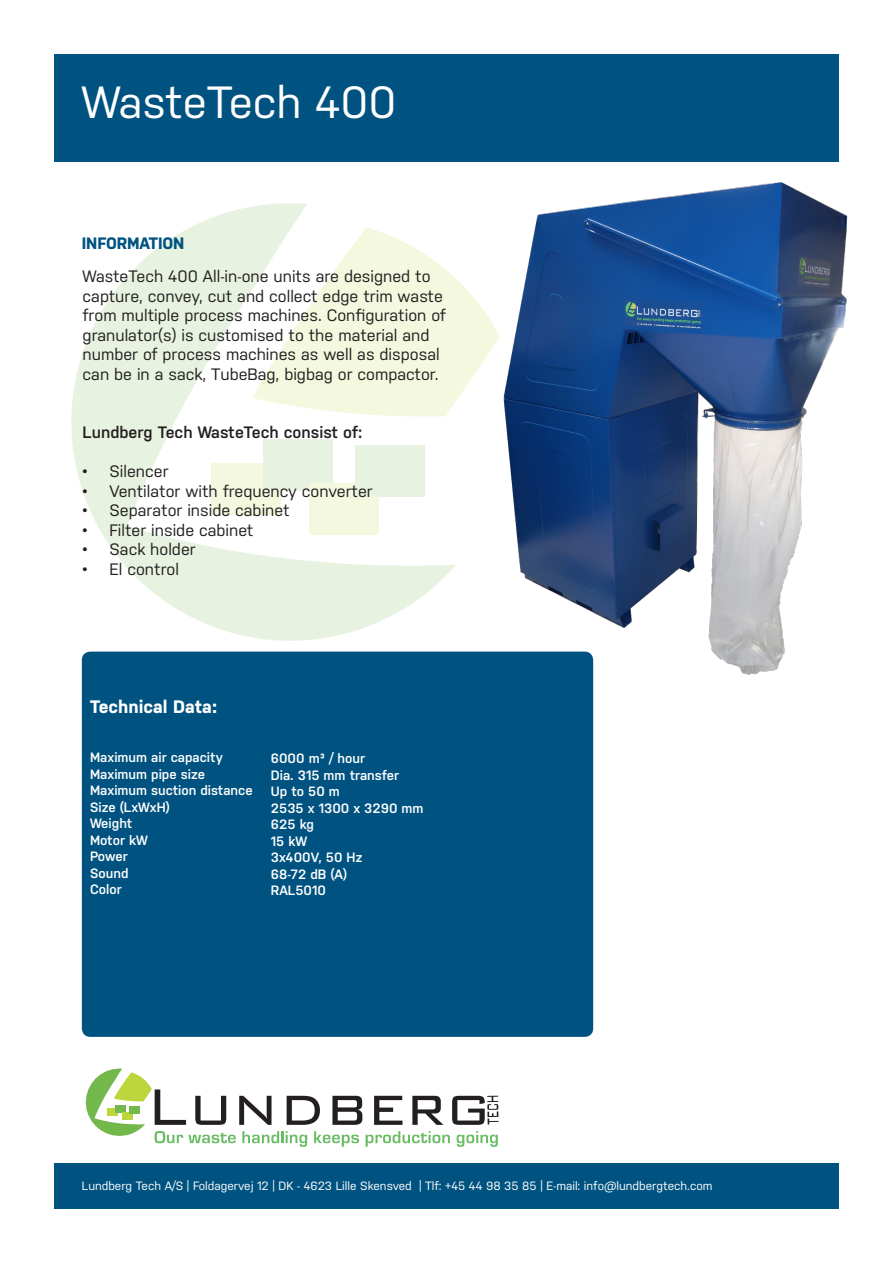
<style>
.page{position:relative;width:893px;height:1263px;background:#fff}
.page>*{position:absolute;margin:0;border:0;box-sizing:border-box;transform-origin:0 0}
.H1_sort{font:45px "Nudista";color:#fff}
.Datatekst_overskrift{font:700 18px "Nudista";color:#fff}
.Brødtekst{font:16.5px/19.5px "Nudista";color:#231f20}
.Brødtekst-2{font:600 16.5px "Nudista";color:#231f20}
.H2_Blaa{font:700 16.5px "Nudista";letter-spacing:-.005em;color:#005381}
.Data_tekst{font:600 13.5px "Nudista";color:#fff}
.t1{font:12px "Nudista";color:#fff}
</style>
<div class="page">
<div style="left:82px;top:652px;width:511px;height:385px;background:#005381;border-radius:9px"></div>
<div style="left:55px;top:1164px;width:784px;height:45px;background:#005381"></div>
<svg style="left:456px;top:279px;width:36px;height:122px;fill:#f3f8de"></svg>
<svg style="left:71px;top:203px;width:385px;height:464px"></svg>
<div style="left:211px;top:463px;width:69px;height:51px;background:#f3f8de"></div>
<div style="left:263px;top:439px;width:69px;height:52px;background:#e7f3e0"></div>
<div style="left:309px;top:483px;width:69px;height:52px;background:#f3f8de"></div>
<div style="left:355px;top:445px;width:70px;height:52px;background:#e7f3e0"></div>
<svg style="left:85px;top:1068px;width:413px;height:79px"></svg>
<div style="left:54px;top:54px;width:785px;height:107px;background:#005381"></div>
<img style="left:492px;top:161px;width:356px;height:531px">
<p class="H1_sort" style="left:82px;top:69px;width:316px">WasteTech 400</p>
<p class="H2_Blaa" style="left:82px;top:231px;width:104px">INFORMATION</p>
<p class="Brødtekst" style="left:83px;top:266px;width:365px">WasteTech 400 All-in-one units are designed to capture, convey, cut and collect edge trim waste from multiple process machines. Configuration of granulator(s) is customised to the material and number of process machines as well as disposal can be in a sack, TubeBag, bigbag or compactor.</p>
<p class="Brødtekst-2" style="left:83px;top:421px;width:281px">Lundberg Tech WasteTech consist of:</p>
<p class="Brødtekst" style="left:83px;top:461px;width:87px">• Silencer</p>
<p class="Brødtekst" style="left:83px;top:480px;width:292px">• Ventilator with frequency converter</p>
<p class="Brødtekst" style="left:83px;top:500px;width:208px">• Separator inside cabinet</p>
<p class="Brødtekst" style="left:83px;top:519px;width:172px">• Filter inside cabinet</p>
<p class="Brødtekst" style="left:83px;top:539px;width:115px">• Sack holder</p>
<p class="Brødtekst" style="left:83px;top:558px;width:98px">• El control</p>
<p class="Datatekst_overskrift" style="left:90px;top:693px;width:128px">Technical Data:</p>
<p class="Data_tekst" style="left:90px;top:748px;width:134px">Maximum air capacity</p>
<p class="Data_tekst" style="left:90px;top:764px;width:116px">Maximum pipe size</p>
<p class="Data_tekst" style="left:90px;top:781px;width:164px">Maximum suction distance</p>
<p class="Data_tekst" style="left:90px;top:797px;width:81px">Size (LxWxH)</p>
<p class="Data_tekst" style="left:90px;top:814px;width:44px">Weight</p>
<p class="Data_tekst" style="left:90px;top:830px;width:59px">Motor kW</p>
<p class="Data_tekst" style="left:90px;top:847px;width:39px">Power</p>
<p class="Data_tekst" style="left:90px;top:863px;width:40px">Sound</p>
<p class="Data_tekst" style="left:90px;top:880px;width:33px">Color</p>
<p class="Data_tekst" style="left:271px;top:749px;width:96px">6000 m³ / hour</p>
<p class="Data_tekst" style="left:271px;top:765px;width:130px">Dia. 315 mm transfer</p>
<p class="Data_tekst" style="left:271px;top:782px;width:71px">Up to 50 m</p>
<p class="Data_tekst" style="left:271px;top:798px;width:154px">2535 x 1300 x 3290 mm</p>
<p class="Data_tekst" style="left:271px;top:815px;width:45px">625 kg</p>
<p class="Data_tekst" style="left:271px;top:831px;width:38px">15 kW</p>
<p class="Data_tekst" style="left:271px;top:848px;width:93px">3x400V, 50 Hz</p>
<p class="Data_tekst" style="left:271px;top:864px;width:78px">68-72 dB (A)</p>
<p class="Data_tekst" style="left:271px;top:881px;width:57px">RAL5010</p>
<p class="t1" style="left:82px;top:1177px;width:632px">Lundberg Tech A/S | Foldagervej 12 | DK - 4623 Lille Skensved | Tlf: +45 44 98 35 85 | E-mail: info@lundbergtech.com</p>
</div>
